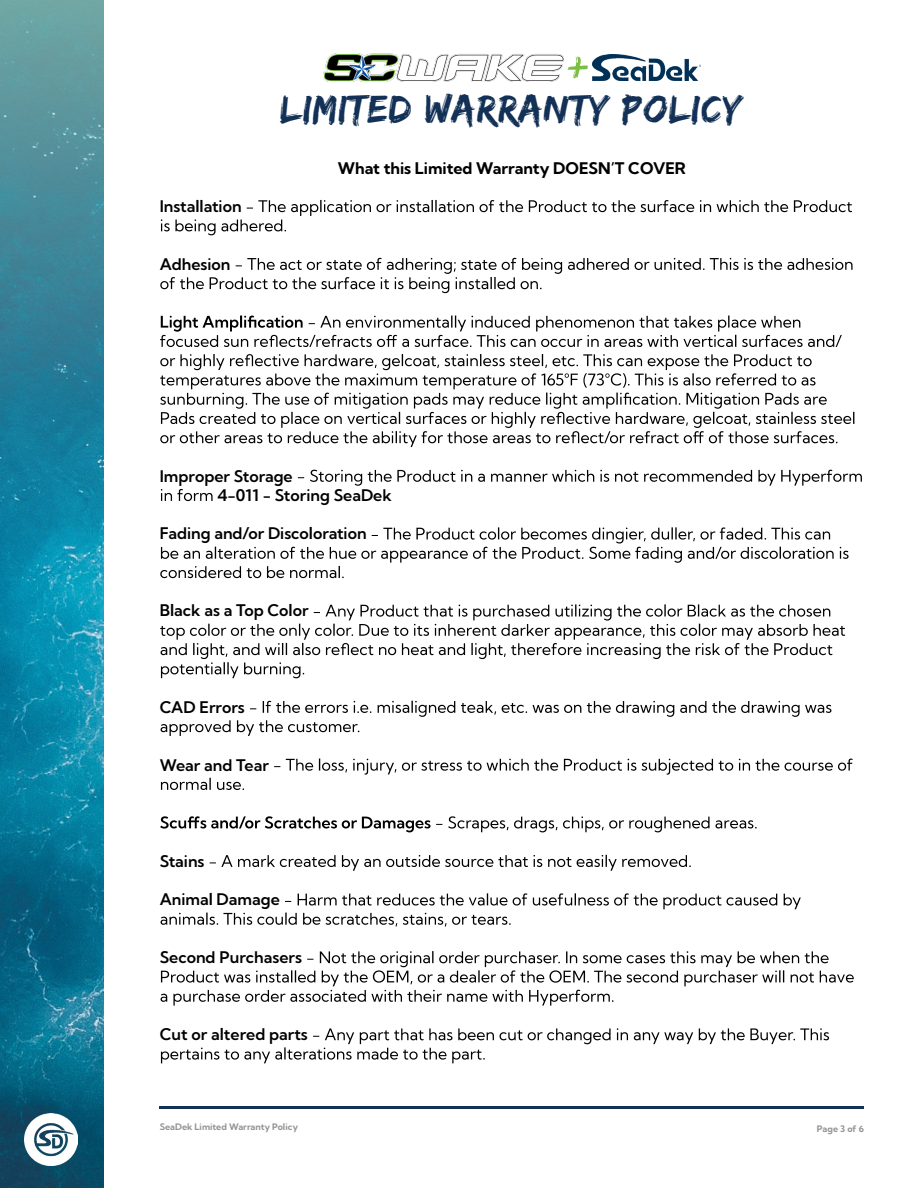
<style>
.page{position:relative;width:918px;height:1188px;background:#fff}
.page>*{position:absolute;margin:0;border:0;box-sizing:border-box;transform-origin:0 0}
.t1{font:40.5px "Edo SZ";letter-spacing:.025em;color:#133156}
.t2{font:16.05px/19.2px "Kumbh Sans";color:#000}
.t3{font:9px "Kumbh Sans";color:#939598}
</style>
<div class="page">
<img style="left:592px;top:55px;width:108px;height:25px">
<svg style="left:568px;top:56px;width:20px;height:23px"></svg>
<img style="left:324px;top:53px;width:240px;height:29px">
<hr style="left:159px;top:1106px;width:705px;height:3px;background:#133156">
<svg style="left:0;top:0;width:104px;height:1188px;background:#23819a"></svg>
<svg style="left:161px;top:200px;width:691px;height:35px"></svg>
<svg style="left:160px;top:258px;width:693px;height:35px"></svg>
<svg style="left:160px;top:316px;width:682px;height:31px"></svg>
<svg style="left:160px;top:354px;width:694px;height:93px"></svg>
<svg style="left:298px;top:470px;width:564px;height:16px"></svg>
<svg style="left:161px;top:489px;width:52px;height:12px"></svg>
<svg style="left:160px;top:527px;width:689px;height:51px"></svg>
<svg style="left:160px;top:604px;width:685px;height:74px"></svg>
<svg style="left:161px;top:701px;width:670px;height:35px"></svg>
<svg style="left:274px;top:759px;width:579px;height:16px"></svg>
<svg style="left:161px;top:778px;width:83px;height:12px"></svg>
<svg style="left:160px;top:816px;width:597px;height:16px"></svg>
<svg style="left:210px;top:855px;width:481px;height:16px"></svg>
<svg style="left:161px;top:893px;width:640px;height:34px"></svg>
<svg style="left:161px;top:951px;width:693px;height:55px"></svg>
<svg style="left:161px;top:1028px;width:668px;height:35px"></svg>
<p class="t2" style="left:160px;top:197px;width:83px">Installation</p>
<p class="t2" style="left:160px;top:254px;width:72px">Adhesion</p>
<h1 class="t1" style="left:280px;top:86px;width:463px">LIMITED WARRANTY POLICY</h1>
<p class="t2" style="left:338px;top:158px;width:350px">What this Limited Warranty DOESN’T COVER</p>
<p class="t2" style="left:218px;top:466px;width:176px;text-indent:-58px">Improper Storage<br>4-011 - Storing SeaDek</p>
<p class="t2" style="left:160px;top:524px;width:208px">Fading and/or Discoloration</p>
<p class="t2" style="left:160px;top:601px;width:150px">Black as a Top Color</p>
<p class="t2" style="left:160px;top:697px;width:87px">CAD Errors</p>
<p class="t2" style="left:160px;top:755px;width:111px">Wear and Tear</p>
<p class="t2" style="left:160px;top:851px;width:46px">Stains</p>
<p class="t2" style="left:160px;top:890px;width:122px">Animal Damage</p>
<p class="t2" style="left:160px;top:948px;width:144px">Second Purchasers</p>
<p class="t2" style="left:160px;top:1025px;width:150px">Cut or altered parts</p>
<p class="t3" style="left:160px;top:1121px;width:140px">SeaDek Limited Warranty Policy</p>
<p class="t3" style="left:817px;top:1123px;width:49px">Page 3 of 6</p>
</div>
